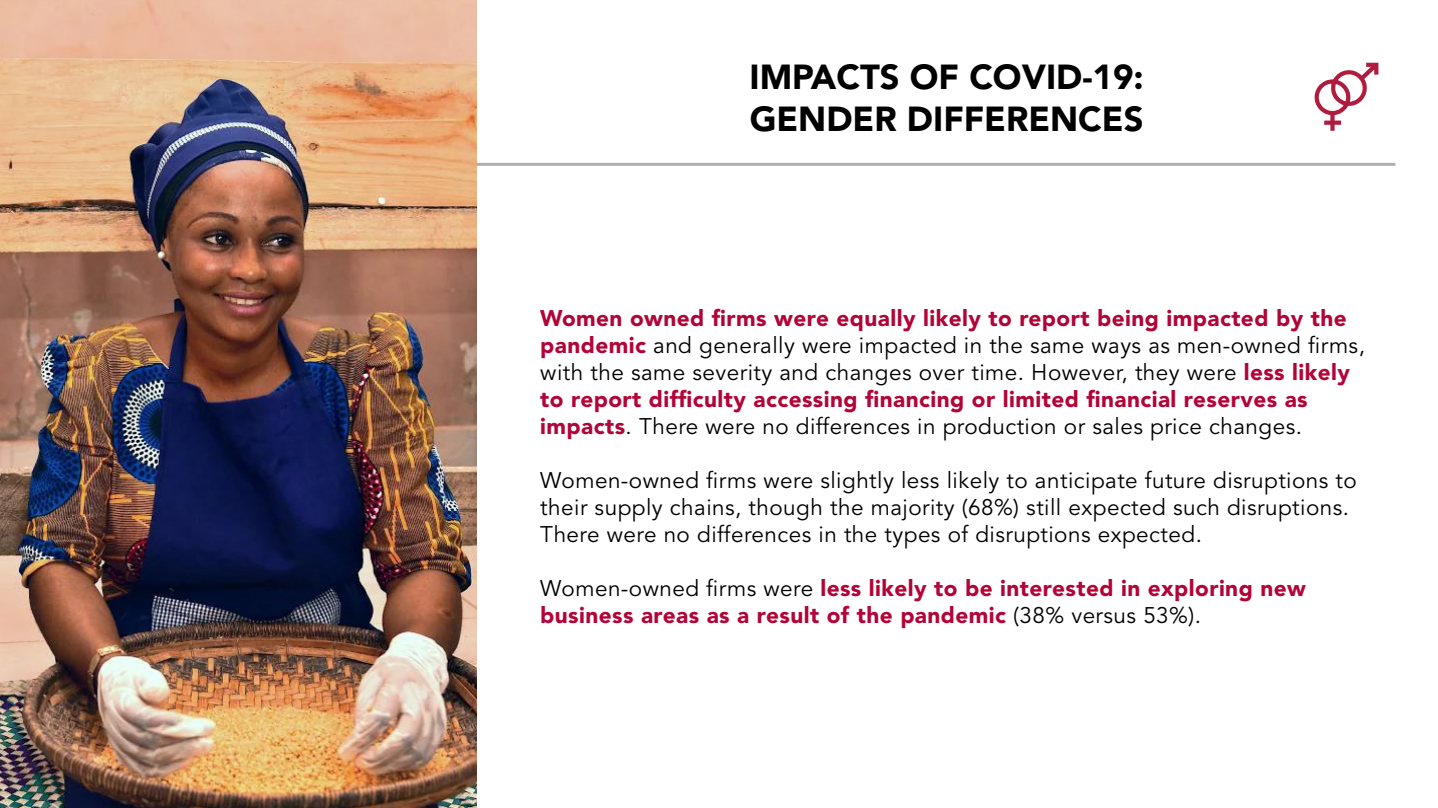
<style>
.page{position:relative;width:1438px;height:808px;background:#fff}
.page>*{position:absolute;margin:0;border:0;box-sizing:border-box;transform-origin:0 0}
.t1{font:900 34.5px/41.4px "Avenir LT Std";color:#000001}
.t2{font:22.5px/27px "Avenir LT Std";letter-spacing:.02em;color:#000001}
.t3{font:900 22.5px/27px "Avenir LT Std";letter-spacing:.02em;color:#b30437}
.s1{font-weight:900;color:#b30437}
.s2{font-weight:400;color:#000001}
</style>
<div class="page">
<hr style="left:85px;top:163px;width:1310px;height:3px;background:#aeafb3">
<img style="left:0;top:0;width:476px;height:808px">
<svg style="left:1314px;top:63px;width:64px;height:68px"></svg>
<p class="t1" style="left:749px;top:56px;width:396px">IMPACTS OF COVID-19:<br>GENDER DIFFERENCES</p>
<p class="t2" style="left:540px;top:305px;width:826px"><span class="s1">Women owned firms were equally likely to report being impacted by the pandemic</span> and generally were impacted in the same ways as men-owned firms, with the same severity and changes over time. However, they were <span class="s1">less likely to report difficulty accessing financing or limited financial reserves as impacts</span>. There were no differences in production or sales price changes.</p>
<p class="t2" style="left:540px;top:467px;width:818px">Women-owned firms were slightly less likely to anticipate future disruptions to their supply chains, though the majority (68%) still expected such disruptions.<br>There were no differences in the types of disruptions expected.</p>
<p class="t3" style="left:540px;top:574px;width:767px"><span class="s2">Women-owned firms were</span> less likely to be interested in exploring new business areas as a result of the pandemic <span class="s2">(38% versus 53%).</span></p>
</div>
